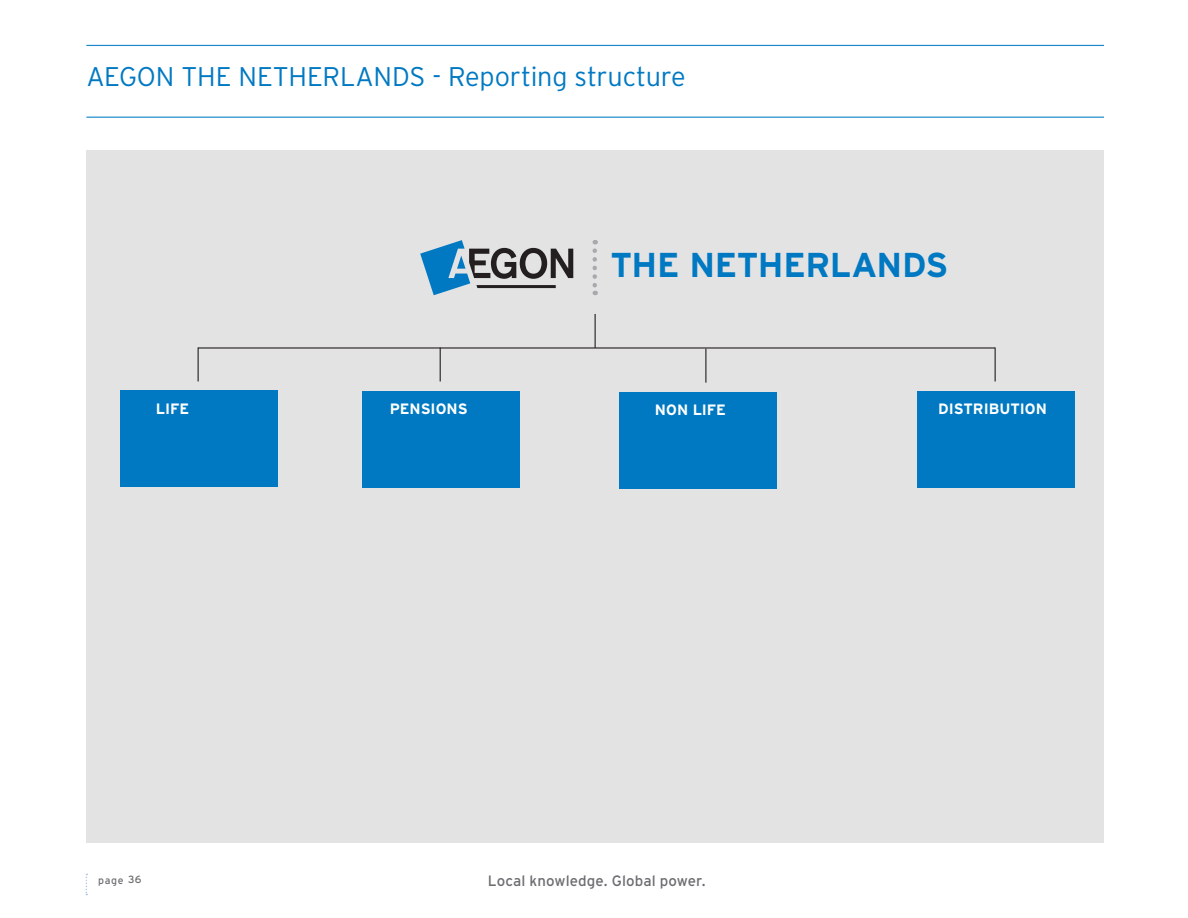
<style>
.page{position:relative;width:1188px;height:918px;background:#fff}
.page>*{position:absolute;margin:0;border:0;box-sizing:border-box;transform-origin:0 0}
.SUBKOP_2_Blauw_bold{font:700 34.5px "Interstate";letter-spacing:-.01em;color:#0079c2}
.KOP_1_Blauw_regular{font:300 27px "Interstate";color:#0079c2}
.SUBKOP_2_White_bold{font:700 15px "Interstate";color:#fff}
.t1{font:15px "Interstate";color:#6c6d70}
.t2{font:10.5px "Interstate";color:#6c6d70}
</style>
<div class="page">
<svg style="left:86px;top:874px;width:1px;height:21px"></svg>
<hr style="left:86px;top:45px;width:1018px;height:1px;background:#1e89ca">
<hr style="left:86px;top:117px;width:1018px;height:1px;background:#1e89ca">
<div style="left:86px;top:150px;width:1018px;height:692px;background:#e3e3e4"></div>
<hr style="left:198px;top:347px;width:797px;height:2px;background:#231f20">
<div style="left:120px;top:391px;width:158px;height:96px;background:#0079c2"></div>
<hr style="left:198px;top:347px;width:1px;height:34px;background:#231f20">
<div style="left:362px;top:391px;width:158px;height:97px;background:#0079c2"></div>
<hr style="left:440px;top:347px;width:1px;height:34px;background:#231f20">
<div style="left:619px;top:392px;width:158px;height:97px;background:#0079c2"></div>
<hr style="left:705px;top:349px;width:1px;height:34px;background:#231f20">
<div style="left:917px;top:391px;width:158px;height:96px;background:#0079c2"></div>
<hr style="left:995px;top:347px;width:1px;height:34px;background:#231f20">
<hr style="left:595px;top:314px;width:1px;height:34px;background:#231f20">
<svg style="left:420px;top:240px;width:153px;height:55px"></svg>
<svg style="left:592px;top:251px;width:5px;height:44px"></svg>
<p class="KOP_1_Blauw_regular" style="left:86px;top:61px;width:169px">aegon THE NET</p>
<p class="KOP_1_Blauw_regular" style="left:289px;top:61px;width:36px">HERLAN</p>
<p class="KOP_1_Blauw_regular" style="left:392px;top:61px;width:295px">DS - Reporting structure</p>
<p class="SUBKOP_2_Blauw_bold" style="left:610px;top:246px;width:339px">THE NETHERLANDS</p>
<p class="SUBKOP_2_White_bold" style="left:156px;top:400px;width:35px">LIFE</p>
<p class="SUBKOP_2_White_bold" style="left:390px;top:400px;width:79px">PENSIONS</p>
<p class="SUBKOP_2_White_bold" style="left:655px;top:401px;width:73px">NON LIFE</p>
<p class="SUBKOP_2_White_bold" style="left:938px;top:400px;width:110px">DISTRIBUTION</p>
<p class="t2" style="left:98px;top:874px;width:45px">page 36</p>
<p class="t1" style="left:488px;top:872px;width:219px">Local knowledge. Global power.</p>
</div>
